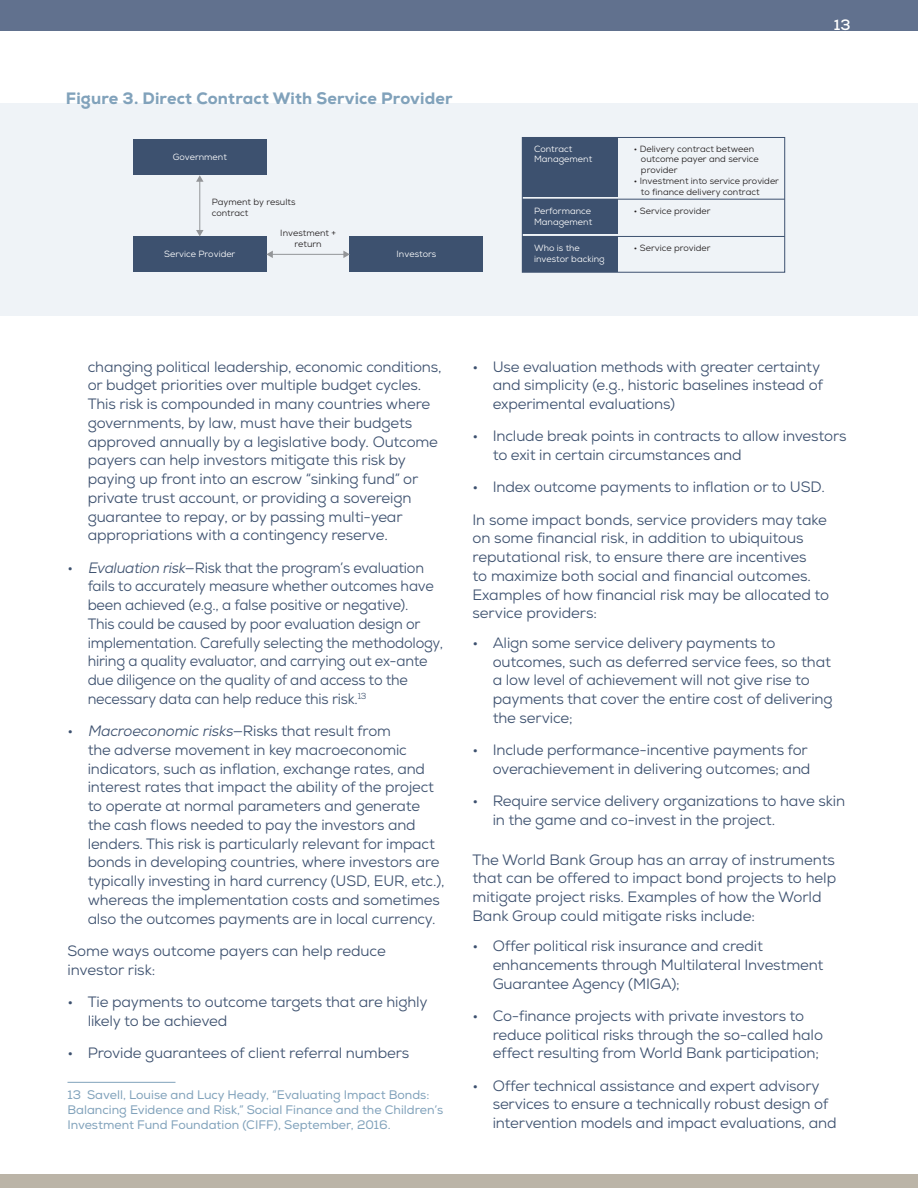
<style>
.page{position:relative;width:918px;height:1188px;background:#fff}
.page>*{position:absolute;margin:0;border:0;box-sizing:border-box;transform-origin:0 0}
.t1{font:800 16.5px "Nexa";letter-spacing:.01em;color:#81a2bb}
.t2{font:15px/18.8px "Nexa";letter-spacing:-.01em;color:#3d516f}
.t3{font:15px/18.8px "Nexa";letter-spacing:-.01em;color:#3d516f;scale:.96 1}
.t4{font:700 15px "Nexa";color:#fff}
.t5{font:12.3px/14.9px "Nexa";color:#81a2bb}
.t6{font:9px/10.8px "Nexa";color:#231f20}
.t7{font:9px/10.8px "Nexa";color:#fff}
.s1{font-style:italic}
</style>
<div class="page">
<div style="left:0;top:1174px;width:918px;height:14px;background:#bbb4a7"></div>
<div style="left:0;top:0;width:918px;height:31px;background:#61718e"></div>
<hr style="left:68px;top:1082px;width:108px;height:1px;background:#81a2bb">
<div style="left:0;top:104px;width:918px;height:212px;background:#eff3f7"></div>
<div style="left:133px;top:139px;width:133px;height:36px;background:#3d516f"></div>
<div style="left:522px;top:137px;width:95px;height:60px;background:#3d516f"></div>
<div style="left:522px;top:199px;width:95px;height:34px;background:#3d516f"></div>
<div style="left:522px;top:236px;width:95px;height:36px;background:#3d516f"></div>
<div style="left:133px;top:236px;width:133px;height:36px;background:#3d516f"></div>
<div style="left:350px;top:236px;width:133px;height:36px;background:#3d516f"></div>
<div style="left:522px;top:137px;width:263px;height:136px;border:1px solid #3d516f"></div>
<hr style="left:522px;top:199px;width:263px;height:1px;background:#3d516f">
<hr style="left:522px;top:236px;width:263px;height:1px;background:#3d516f">
<hr style="left:199px;top:181px;width:1px;height:50px;background:#939598">
<svg style="left:196px;top:175px;width:8px;height:7px"></svg>
<svg style="left:196px;top:230px;width:8px;height:6px"></svg>
<hr style="left:272px;top:254px;width:72px;height:1px;background:#939598">
<svg style="left:266px;top:251px;width:7px;height:7px"></svg>
<svg style="left:343px;top:251px;width:7px;height:7px"></svg>
<p class="t1" style="left:66px;top:87px;width:388px">Figure 3. Direct Contract With Service Provider</p>
<p class="t7" style="left:173px;top:151px;width:56px">Government</p>
<p class="t7" style="left:534px;top:143px;width:60px">Contract<br>Management</p>
<p class="t6" style="left:212px;top:196px;width:85px">Payment by results contract</p>
<p class="t6" style="left:280px;top:228px;width:57px;text-align:center">Investment + return</p>
<p class="t7" style="left:164px;top:248px;width:73px">Service Provider</p>
<p class="t7" style="left:397px;top:248px;width:41px">Investors</p>
<p class="t7" style="left:534px;top:206px;width:60px">Performance<br>Management</p>
<p class="t7" style="left:534px;top:243px;width:72px">Who is the investor backing</p>
<p class="t6" style="left:641px;top:143px;width:119px;text-indent:-7px">• Delivery contract between outcome payer and service provider</p>
<p class="t6" style="left:641px;top:176px;width:140px;text-indent:-7px">• Investment into service provider to finance delivery contract</p>
<p class="t6" style="left:634px;top:206px;width:78px">• Service provider</p>
<p class="t6" style="left:634px;top:243px;width:78px">• Service provider</p>
<p class="t4" style="left:834px;top:15px;width:18px">13</p>
<p class="t2" style="left:88px;top:357px;width:356px">changing political leadership, economic conditions, or budget priorities over multiple budget cycles.<br>This risk is compounded in many countries where governments, by law, must have their budgets approved annually by a legislative body. Outcome payers can help investors mitigate this risk by paying up front into an escrow “sinking fund” or private trust account, or providing a sovereign guarantee to repay, or by passing multi-year appropriations with a contingency reserve.</p>
<p class="t3" style="left:88px;top:558px;width:372px;text-indent:-20px">• <span class="s1">Evaluation risk</span>—Risk that the program’s evaluation fails to accurately measure whether outcomes have been achieved (e.g., a false positive or negative).<br>This could be caused by poor evaluation design or implementation. Carefully selecting the methodology, hiring a quality evaluator, and carrying out ex-ante due diligence on the quality of and access to the necessary data can help reduce this risk.<sup>13</sup></p>
<p class="t2" style="left:88px;top:722px;width:358px;text-indent:-20px">• <span class="s1">Macroeconomic risks</span>—Risks that result from<br>the adverse movement in key macroeconomic indicators, such as inflation, exchange rates, and interest rates that impact the ability of the project to operate at normal parameters and generate the cash flows needed to pay the investors and lenders. This risk is particularly relevant for impact bonds in developing countries, where investors are typically investing in hard currency (USD, EUR, etc.), whereas the implementation costs and sometimes also the outcomes payments are in local currency.</p>
<p class="t2" style="left:68px;top:941px;width:320px">Some ways outcome payers can help reduce investor risk:</p>
<p class="t2" style="left:88px;top:992px;width:342px;text-indent:-20px">• Tie payments to outcome targets that are highly likely to be achieved</p>
<p class="t2" style="left:68px;top:1043px;width:343px">• Provide guarantees of client referral numbers</p>
<p class="t5" style="left:68px;top:1087px;width:377px">13 Savell, Louise and Lucy Heady, “Evaluating Impact Bonds:<br>Balancing Evidence and Risk,” Social Finance and the Children’s<br>Investment Fund Foundation (CIFF), September, 2016.</p>
<p class="t2" style="left:493px;top:357px;width:332px;text-indent:-20px">• Use evaluation methods with greater certainty and simplicity (e.g., historic baselines instead of experimental evaluations)</p>
<p class="t2" style="left:493px;top:427px;width:355px;text-indent:-20px">• Include break points in contracts to allow investors to exit in certain circumstances and</p>
<p class="t2" style="left:472px;top:471px;width:356px;line-height:32.2px">• Index outcome payments to inflation or to USD.<br>In some impact bonds, service providers may take</p>
<p class="t2" style="left:472px;top:529px;width:358px">on some financial risk, in addition to ubiquitous reputational risk, to ensure there are incentives<br>to maximize both social and financial outcomes.<br>Examples of how financial risk may be allocated to service providers:</p>
<p class="t2" style="left:493px;top:633px;width:342px;text-indent:-20px">• Align some service delivery payments to outcomes, such as deferred service fees, so that a low level of achievement will not give rise to payments that cover the entire cost of delivering the service;</p>
<p class="t2" style="left:472px;top:741px;width:339px;text-align:right">• Include performance-incentive payments for overachievement in delivering outcomes; and</p>
<p class="t2" style="left:493px;top:792px;width:354px;text-indent:-20px">• Require service delivery organizations to have skin in the game and co-invest in the project.</p>
<p class="t2" style="left:472px;top:850px;width:365px">The World Bank Group has an array of instruments that can be offered to impact bond projects to help mitigate project risks. Examples of how the World Bank Group could mitigate risks include:</p>
<p class="t2" style="left:493px;top:936px;width:332px;text-indent:-20px">• Offer political risk insurance and credit enhancements through Multilateral Investment<br>Guarantee Agency (MIGA);</p>
<p class="t2" style="left:493px;top:1006px;width:332px;text-indent:-20px">• Co-finance projects with private investors to reduce political risks through the so-called halo effect resulting from World Bank participation;</p>
<p class="t2" style="left:493px;top:1076px;width:345px;text-indent:-20px">• Offer technical assistance and expert advisory services to ensure a technically robust design of intervention models and impact evaluations, and</p>
</div>
